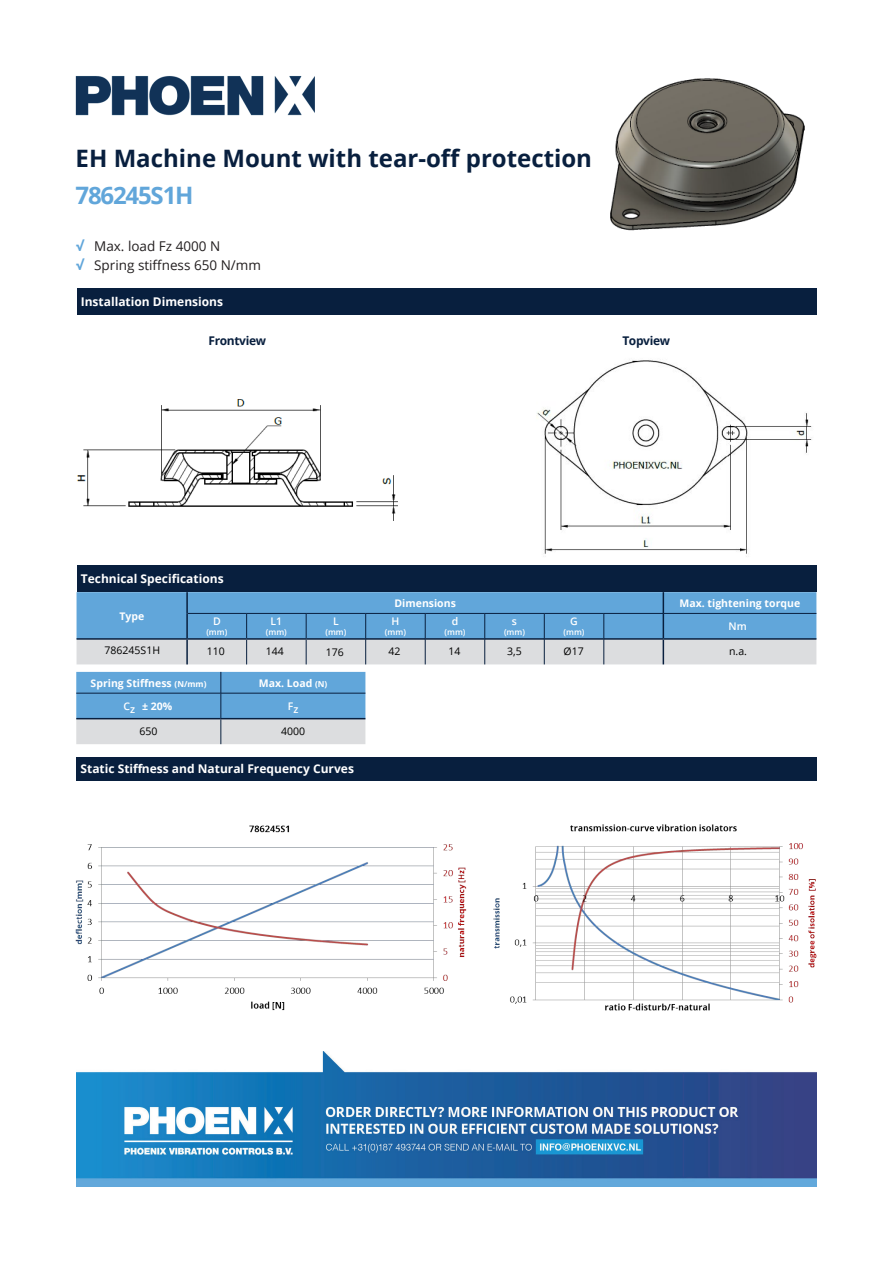
<style>
.page{position:relative;width:893px;height:1263px;background:#fff}
.page>*{position:absolute;margin:0;border:0;box-sizing:border-box;transform-origin:0 0}
.t1{font:700 24px/36.5px "Open Sans";color:#081f3e}
.t2{font:13.5px/19.5px "Open Sans";color:#231f20}
.t3{font:700 12px "Open Sans";color:#fff}
.t4{font:700 12px "Open Sans";letter-spacing:-.03em;color:#081f3e}
.t5{font:700 10.5px "Open Sans";color:#fff}
.t6{font:10.5px "Open Sans";color:#000}
.t7{font:600 10.5px "Open Sans";color:#fff}
.t8{font:700 10.5px "Open Sans";color:#fff}
.t9{font:600 8.25px "Open Sans";color:#fff}
.s1{font-style:inherit}
.s2{color:#61a6da}
.s3{font-weight:800;color:#61a6da}
.s4{font-size:8.25px}
.s5{font-weight:600}
</style>
<div class="page">
<svg style="left:77px;top:592px;width:739px;height:72px;background:#86b2d4"></svg>
<img style="left:75px;top:76px;width:240px;height:39px">
<div style="left:77px;top:566px;width:739px;height:26px;background:#081f3e"></div>
<div style="left:77px;top:288px;width:739px;height:26px;background:#081f3e"></div>
<div style="left:76px;top:757px;width:741px;height:24px;background:#081f3e"></div>
<img style="left:77px;top:1051px;width:739px;height:135px">
<svg style="left:76px;top:672px;width:289px;height:72px;background:#8ab7d9"></svg>
<hr style="left:76px;top:693px;width:145px;height:1px;background:#081f3e">
<hr style="left:221px;top:693px;width:144px;height:1px;background:#081f3e">
<hr style="left:76px;top:718px;width:145px;height:1px;background:#081f3e">
<hr style="left:221px;top:718px;width:144px;height:1px;background:#081f3e">
<img style="left:610px;top:78px;width:195px;height:153px">
<img style="left:77px;top:399px;width:321px;height:122px">
<img style="left:75px;top:824px;width:742px;height:187px">
<img style="left:536px;top:360px;width:276px;height:197px">
<h1 class="t1" style="left:76px;top:140px;width:518px"><span class="s1">EH</span> Machine Mount with tear-off protection<br><span class="s2">786245S1H</span></h1>
<p class="t2" style="left:76px;top:235px;width:186px"><span class="s3">√</span> Max. load Fz 4000 N<br><span class="s3">√</span> Spring stiffness 650 N/mm</p>
<p class="t3" style="left:81px;top:293px;width:144px">Installation Dimensions</p>
<p class="t4" style="left:209px;top:332px;width:59px">Frontview</p>
<p class="t4" style="left:622px;top:332px;width:49px">Topview</p>
<p class="t3" style="left:81px;top:570px;width:144px">Technical Specifications</p>
<p class="t5" style="left:119px;top:608px;width:26px">Type</p>
<p class="t7" style="left:213px;top:614px;width:9px">D</p>
<p class="t9" style="left:206px;top:626px;width:23px">(mm)</p>
<p class="t7" style="left:271px;top:614px;width:13px">L1</p>
<p class="t9" style="left:266px;top:626px;width:23px">(mm)</p>
<p class="t7" style="left:333px;top:614px;width:7px">L</p>
<p class="t9" style="left:325px;top:626px;width:23px">(mm)</p>
<p class="t5" style="left:394px;top:596px;width:63px">Dimensions</p>
<p class="t5" style="left:680px;top:596px;width:122px">Max. tightening torque</p>
<p class="t7" style="left:391px;top:614px;width:9px">H</p>
<p class="t9" style="left:385px;top:626px;width:23px">(mm)</p>
<p class="t7" style="left:452px;top:614px;width:8px">d</p>
<p class="t9" style="left:444px;top:626px;width:23px">(mm)</p>
<p class="t7" style="left:512px;top:614px;width:7px">s</p>
<p class="t9" style="left:504px;top:626px;width:23px">(mm)</p>
<p class="t7" style="left:570px;top:614px;width:9px">G</p>
<p class="t9" style="left:564px;top:626px;width:23px">(mm)</p>
<p class="t7" style="left:728px;top:619px;width:20px">Nm</p>
<p class="t6" style="left:105px;top:643px;width:57px">786245S1H</p>
<p class="t6" style="left:207px;top:644px;width:20px">110</p>
<p class="t6" style="left:266px;top:644px;width:20px">144</p>
<p class="t6" style="left:326px;top:645px;width:20px">176</p>
<p class="t6" style="left:389px;top:644px;width:14px">42</p>
<p class="t6" style="left:449px;top:644px;width:14px">14</p>
<p class="t6" style="left:507px;top:644px;width:16px">3,5</p>
<p class="t6" style="left:563px;top:644px;width:22px">Ø17</p>
<p class="t6" style="left:729px;top:644px;width:19px">n.a.</p>
<p class="t5" style="left:91px;top:675px;width:117px">Spring Stiffness <span class="s4">(N/mm)</span></p>
<p class="t5" style="left:259px;top:675px;width:70px">Max. Load <span class="s4">(N)</span></p>
<p class="t7" style="left:288px;top:700px;width:12px">Fz</p>
<p class="t8" style="left:123px;top:699px;width:50px"><span class="s5">Cz</span> ± 20%</p>
<p class="t6" style="left:139px;top:724px;width:20px">650</p>
<p class="t6" style="left:281px;top:724px;width:26px">4000</p>
<p class="t3" style="left:81px;top:761px;width:275px">Static Stiffness and Natural Frequency Curves</p>
</div>
